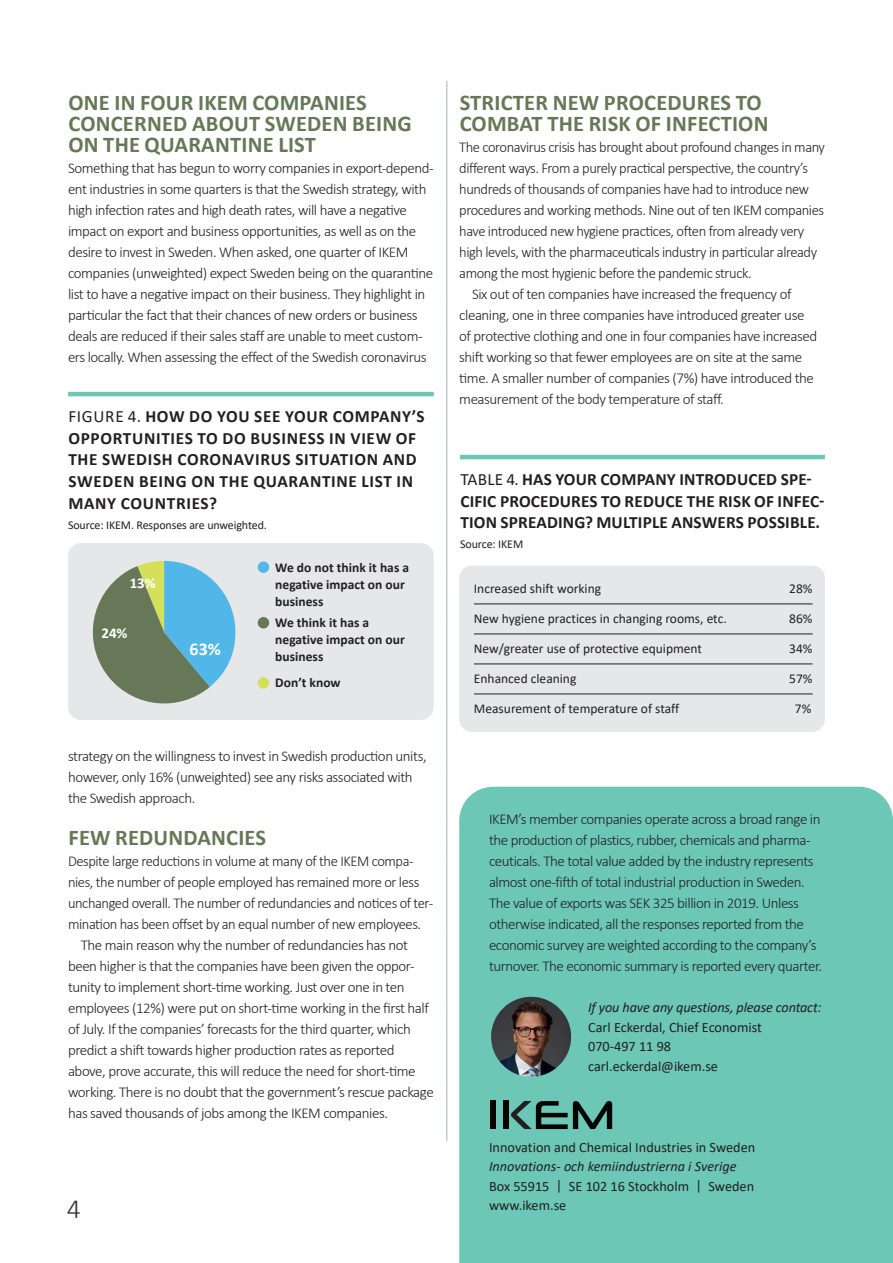
<style>
.page{position:relative;width:893px;height:1263px;background:#fff}
.page>*{position:absolute;margin:0;border:0;box-sizing:border-box;transform-origin:0 0}
.t1{font:300 27.75px "Calibri";color:#312f30}
.t2{font:700 22.5px/21px "Calibri";letter-spacing:.01em;color:#667857}
.t3{font:700 18px "Calibri";color:#fff}
.t4{font:700 17.25px/21.8px "Calibri";letter-spacing:.03em;color:#231f20}
.t5{font:700 17.25px/21.8px "Calibri";letter-spacing:.01em;color:#231f20}
.t6{font:300 15px/21px "Calibri";letter-spacing:-.03em;color:#231f20}
.t7{font:700 15px "Calibri";color:#fff}
.t8{font:14.25px/19.5px "Calibri";color:#231f20}
.t9{font:italic 14.25px "Calibri";letter-spacing:-.005em;color:#231f20}
.t10{font:13.5px "Calibri";color:#231f20}
.t11{font:700 13.5px/17.2px "Calibri";color:#231f20}
.t12{font:12px "Calibri";letter-spacing:-.01em;color:#231f20}
.s1{font-weight:400}
</style>
<div class="page">
<hr style="left:446px;top:79px;width:3px;height:1063px;background:#fff;opacity:.12">
<div style="left:459px;top:787px;width:434px;height:476px;background:#6cc7b6"></div>
<div style="left:490px;top:1101px;width:5px;height:28px;background:#040503"></div>
<div style="left:504px;top:1101px;width:5px;height:28px;background:#040503"></div>
<svg style="left:511px;top:1101px;width:101px;height:28px;background:#41766b"></svg>
<img style="left:491px;top:997px;width:80px;height:80px;border-radius:40px">
<div style="left:459px;top:566px;width:366px;height:166px;background:#e6e7e9;border-radius:13px"></div>
<hr style="left:474px;top:604px;width:339px;height:1px;background:#231f20">
<hr style="left:474px;top:634px;width:339px;height:1px;background:#231f20">
<hr style="left:474px;top:664px;width:339px;height:1px;background:#231f20">
<hr style="left:474px;top:694px;width:339px;height:1px;background:#231f20">
<div style="left:68px;top:543px;width:366px;height:177px;background:#e6e7e9;border-radius:13px"></div>
<div style="left:258px;top:561px;width:11px;height:12px;background:#50b7e8;border-radius:50%"></div>
<div style="left:258px;top:617px;width:11px;height:11px;background:#667857;border-radius:50%"></div>
<div style="left:258px;top:677px;width:11px;height:11px;background:#d4e05a;border-radius:50%"></div>
<svg style="left:93px;top:561px;width:142px;height:142px"></svg>
<hr style="left:68px;top:392px;width:366px;height:4px;background:#6cc7b6">
<hr style="left:460px;top:455px;width:365px;height:4px;background:#6cc7b6">
<h2 class="t2" style="left:68px;top:92px;width:345px">ONE IN FOUR IKEM COMPANIES<br>CONCERNED ABOUT SWEDEN BEING<br>ON THE QUARANTINE LIST</h2>
<p class="t6" style="left:68px;top:157px;width:367px">Something that has begun to worry companies in export-depend&shy;ent industries in some quarters is that the Swedish strategy, with high infection rates and high death rates, will have a negative impact on export and business opportunities, as well as on the desire to invest in Sweden. When asked, one quarter of IKEM companies (unweighted) expect Sweden being on the quarantine list to have a negative impact on their business. They highlight in particular the fact that their chances of new orders or business deals are reduced if their sales staff are unable to meet custom&shy;ers locally. When assessing the effect of the Swedish coronavirus</p>
<p class="t4" style="left:68px;top:405px;width:358px"><span class="s1">FIGURE 4.</span> HOW DO YOU SEE YOUR COMPANY’S OPPORTUNITIES TO DO BUSINESS IN VIEW OF THE SWEDISH CORONAVIRUS SITUATION AND SWEDEN BEING ON THE QUARANTINE LIST IN MANY COUNTRIES?</p>
<p class="t12" style="left:68px;top:517px;width:200px">Source: IKEM. Responses are unweighted.</p>
<p class="t7" style="left:130px;top:572px;width:28px">13%</p>
<p class="t7" style="left:101px;top:622px;width:28px">24%</p>
<p class="t3" style="left:190px;top:636px;width:33px">63%</p>
<p class="t11" style="left:275px;top:558px;width:135px">We do not think it has a negative impact on our business</p>
<p class="t11" style="left:275px;top:614px;width:131px">We think it has a negative impact on our business</p>
<p class="t11" style="left:275px;top:674px;width:67px">Don’t know</p>
<p class="t6" style="left:68px;top:745px;width:360px">strategy on the willingness to invest in Swedish production units, however, only 16% (unweighted) see any risks associated with the Swedish approach.</p>
<h2 class="t2" style="left:68px;top:827px;width:199px">FEW REDUNDANCIES</h2>
<p class="t6" style="left:68px;top:850px;width:347px">Despite large reductions in volume at many of the IKEM compa-</p>
<p class="t6" style="left:68px;top:871px;width:353px">nies, the number of people employed has remained more or less</p>
<p class="t6" style="left:68px;top:892px;width:367px">unchanged overall. The number of redundancies and notices of ter-</p>
<p class="t6" style="left:68px;top:913px;width:355px">mination has been offset by an equal number of new employees.</p>
<p class="t6" style="left:81px;top:934px;width:329px">The main reason why the number of redundancies has not</p>
<p class="t6" style="left:68px;top:955px;width:348px">been higher is that the companies have been given the oppor-</p>
<p class="t6" style="left:68px;top:976px;width:338px">tunity to implement short-time working. Just over one in ten</p>
<p class="t6" style="left:68px;top:997px;width:362px">employees (12%) were put on short-time working in the first half</p>
<p class="t6" style="left:68px;top:1018px;width:344px">of July. If the companies’ forecasts for the third quarter, which</p>
<p class="t6" style="left:68px;top:1039px;width:328px">predict a shift towards higher production rates as reported</p>
<p class="t6" style="left:68px;top:1060px;width:349px">above, prove accurate, this will reduce the need for short-time</p>
<p class="t6" style="left:68px;top:1081px;width:367px">working. There is no doubt that the government’s rescue package</p>
<p class="t6" style="left:68px;top:1102px;width:322px">has saved thousands of jobs among the IKEM companies.</p>
<h1 class="t1" style="left:67px;top:1191px;width:16px">4</h1>
<h2 class="t2" style="left:460px;top:92px;width:310px">STRICTER NEW PROCEDURES TO<br>COMBAT THE RISK OF INFECTION</h2>
<p class="t6" style="left:459px;top:136px;width:367px">The coronavirus crisis has brought about profound changes in many</p>
<p class="t6" style="left:459px;top:157px;width:350px">different ways. From a purely practical perspective, the country’s</p>
<p class="t6" style="left:459px;top:178px;width:351px">hundreds of thousands of companies have had to introduce new</p>
<p class="t6" style="left:459px;top:199px;width:366px">procedures and working methods. Nine out of ten IKEM companies</p>
<p class="t6" style="left:459px;top:220px;width:347px">have introduced new hygiene practices, often from already very</p>
<p class="t6" style="left:459px;top:241px;width:359px">high levels, with the pharmaceuticals industry in particular already</p>
<p class="t6" style="left:459px;top:262px;width:294px">among the most hygienic before the pandemic struck.</p>
<p class="t6" style="left:472px;top:283px;width:321px">Six out of ten companies have increased the frequency of</p>
<p class="t6" style="left:459px;top:304px;width:347px">cleaning, one in three companies have introduced greater use</p>
<p class="t6" style="left:459px;top:325px;width:359px">of protective clothing and one in four companies have increased</p>
<p class="t6" style="left:459px;top:346px;width:344px">shift working so that fewer employees are on site at the same</p>
<p class="t6" style="left:459px;top:367px;width:356px">time. A smaller number of companies (7%) have introduced the</p>
<p class="t6" style="left:459px;top:388px;width:266px">measurement of the body temperature of staff.</p>
<p class="t5" style="left:460px;top:468px;width:365px"><span class="s1">TABLE 4.</span> HAS YOUR COMPANY INTRODUCED SPE-<br>CIFIC PROCEDURES TO REDUCE THE RISK OF INFEC-<br>TION SPREADING? MULTIPLE ANSWERS POSSIBLE.</p>
<p class="t12" style="left:460px;top:535px;width:65px">Source: IKEM</p>
<p class="t10" style="left:474px;top:579px;width:129px">Increased shift working</p>
<p class="t10" style="left:789px;top:579px;width:25px">28%</p>
<p class="t10" style="left:474px;top:609px;width:254px">New hygiene practices in changing rooms, etc.</p>
<p class="t10" style="left:789px;top:609px;width:25px">86%</p>
<p class="t10" style="left:474px;top:639px;width:230px">New/greater use of protective equipment</p>
<p class="t10" style="left:789px;top:639px;width:25px">34%</p>
<p class="t10" style="left:474px;top:669px;width:104px">Enhanced cleaning</p>
<p class="t10" style="left:789px;top:669px;width:25px">57%</p>
<p class="t10" style="left:474px;top:699px;width:207px">Measurement of temperature of staff</p>
<p class="t10" style="left:795px;top:699px;width:18px">7%</p>
<p class="t6" style="left:489px;top:808px;width:334px">IKEM’s member companies operate across a broad range in the production of plastics, rubber, chemicals and pharma&shy;ceuticals. The total value added by the industry represents almost one-fifth of total industrial production in Sweden.<br>The value of exports was SEK 325 billion in 2019. Unless otherwise indicated, all the responses reported from the economic survey are weighted according to the company’s turnover. The economic summary is reported every quarter.</p>
<p class="t9" style="left:588px;top:997px;width:235px">If you have any questions, please contact:</p>
<p class="t8" style="left:588px;top:1017px;width:175px">Carl Eckerdal, Chief Economist<br>070-497 11 98 carl.eckerdal@ikem.se</p>
<p class="t8" style="left:489px;top:1137px;width:268px">Innovation and Chemical Industries in Sweden</p>
<p class="t9" style="left:489px;top:1156px;width:249px">Innovations- och kemiindustrierna i Sverige</p>
<p class="t8" style="left:489px;top:1176px;width:267px">Box 55915 | SE 102 16 Stockholm | Sweden www.ikem.se</p>
</div>
